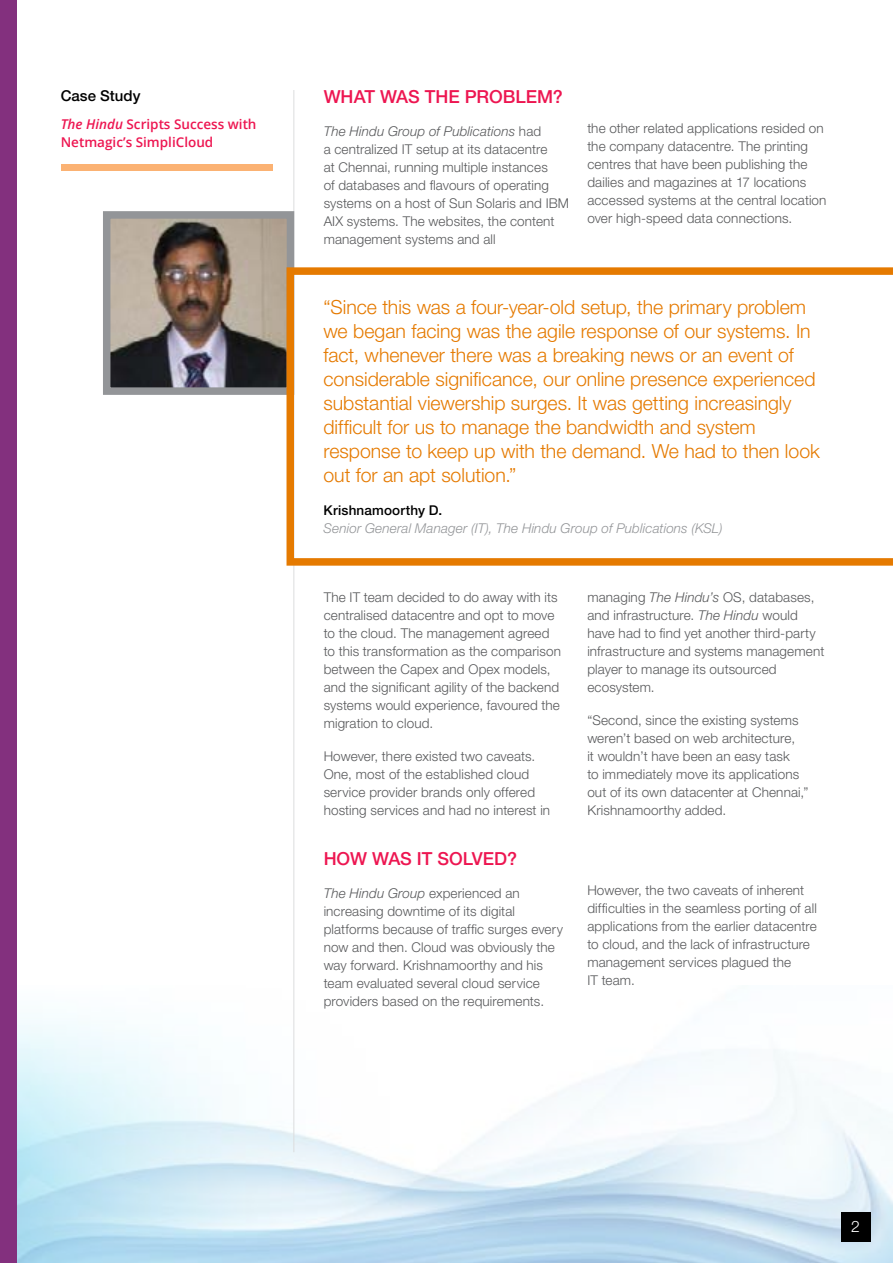
<style>
.page{position:relative;width:893px;height:1263px;background:#fff}
.page>*{position:absolute;margin:0;border:0;box-sizing:border-box;transform-origin:0 0}
.t1{font:300 19.5px/24px "Helvetica Neue LT Pro";color:#e57a00}
.t2{font:500 18px "Helvetica Neue LT Pro";color:#ed1651}
.t3{font:300 15.75px "Helvetica Neue LT Pro";color:#fff}
.t4{font:500 15px "Helvetica Neue LT Pro";color:#000}
.t5{font:300 13.5px/18px "Helvetica Neue LT Pro";letter-spacing:.01em;color:#58595b}
.t6{font:italic 300 13.5px "Helvetica Neue LT Pro";letter-spacing:.01em;color:#939598}
.t7{font:600 13.5px/18px "Open Sans";color:#ed1651}
.t8{font:500 13.5px "Helvetica Neue LT Pro";letter-spacing:.01em;color:#000}
.s1{font-style:italic}
</style>
<div class="page">
<img style="left:17px;top:985px;width:876px;height:278px">
<div style="left:841px;top:1212px;width:29px;height:29px;background:#000"></div>
<div style="left:0;top:0;width:17px;height:1263px;background:#83307e"></div>
<div style="left:61px;top:165px;width:212px;height:6px;background:#fbb273"></div>
<hr style="left:293px;top:90px;width:1px;height:1062px;background:#dcddde">
<img style="left:112px;top:220px;width:173px;height:166px">
<div style="left:103px;top:211px;width:191px;height:184px;border:8px solid #939598"></div>
<svg style="left:286px;top:267px;width:607px;height:299px"></svg>
<p class="t4" style="left:61px;top:86px;width:81px">Case Study</p>
<h2 class="t2" style="left:324px;top:86px;width:241px">WHAT WAS THE PROBLEM?</h2>
<p class="t5" style="left:324px;top:122px;width:247px"><span class="s1">The Hindu Group of Publications</span> had<br>a centralized IT setup at its datacentre<br>at Chennai, running multiple instances<br>of databases and flavours of operating systems on a host of Sun Solaris and IBM AIX systems. The websites, the content management systems and all</p>
<p class="t5" style="left:587px;top:119px;width:241px">the other related applications resided on the company datacentre. The printing centres that have been publishing the dailies and magazines at 17 locations accessed systems at the central location over high-speed data connections.</p>
<p class="t7" style="left:61px;top:115px;width:197px"><span class="s1">The Hindu</span> Scripts Success with<br>Netmagic’s SimpliCloud</p>
<p class="t1" style="left:323px;top:295px;width:498px">“Since this was a four-year-old setup, the primary problem we began facing was the agile response of our systems. In fact, whenever there was a breaking news or an event of considerable significance, our online presence experienced substantial viewership surges. It was getting increasingly difficult for us to manage the bandwidth and system response to keep up with the demand. We had to then look out for an apt solution.”</p>
<p class="t8" style="left:323px;top:502px;width:120px">Krishnamoorthy D.</p>
<p class="t6" style="left:323px;top:520px;width:401px">Senior General Manager (IT), The Hindu Group of Publications (KSL)</p>
<p class="t5" style="left:324px;top:588px;width:239px">The IT team decided to do away with its centralised datacentre and opt to move to the cloud. The management agreed to this transformation as the comparison between the Capex and Opex models, and the significant agility of the backend systems would experience, favoured the migration to cloud.</p>
<p class="t5" style="left:324px;top:747px;width:228px">However, there existed two caveats.<br>One, most of the established cloud service provider brands only offered hosting services and had no interest in</p>
<p class="t5" style="left:587px;top:588px;width:239px">managing <span class="s1">The Hindu’s</span> OS, databases, and infrastructure. <span class="s1">The Hindu</span> would have had to find yet another third-party infrastructure and systems management player to manage its outsourced ecosystem.</p>
<p class="t5" style="left:587px;top:711px;width:223px">“Second, since the existing systems weren’t based on web architecture,<br>it wouldn’t have been an easy task<br>to immediately move its applications out of its own datacenter at Chennai,” Krishnamoorthy added.</p>
<h2 class="t2" style="left:324px;top:848px;width:195px">HOW WAS IT SOLVED?</h2>
<p class="t5" style="left:324px;top:884px;width:241px"><span class="s1">The Hindu Group</span> experienced an increasing downtime of its digital platforms because of traffic surges every now and then. Cloud was obviously the way forward. Krishnamoorthy and his team evaluated several cloud service providers based on the requirements.</p>
<p class="t5" style="left:587px;top:881px;width:231px">However, the two caveats of inherent difficulties in the seamless porting of all applications from the earlier datacentre to cloud, and the lack of infrastructure management services plagued the<br>IT team.</p>
<p class="t3" style="left:851px;top:1217px;width:10px">2</p>
</div>
